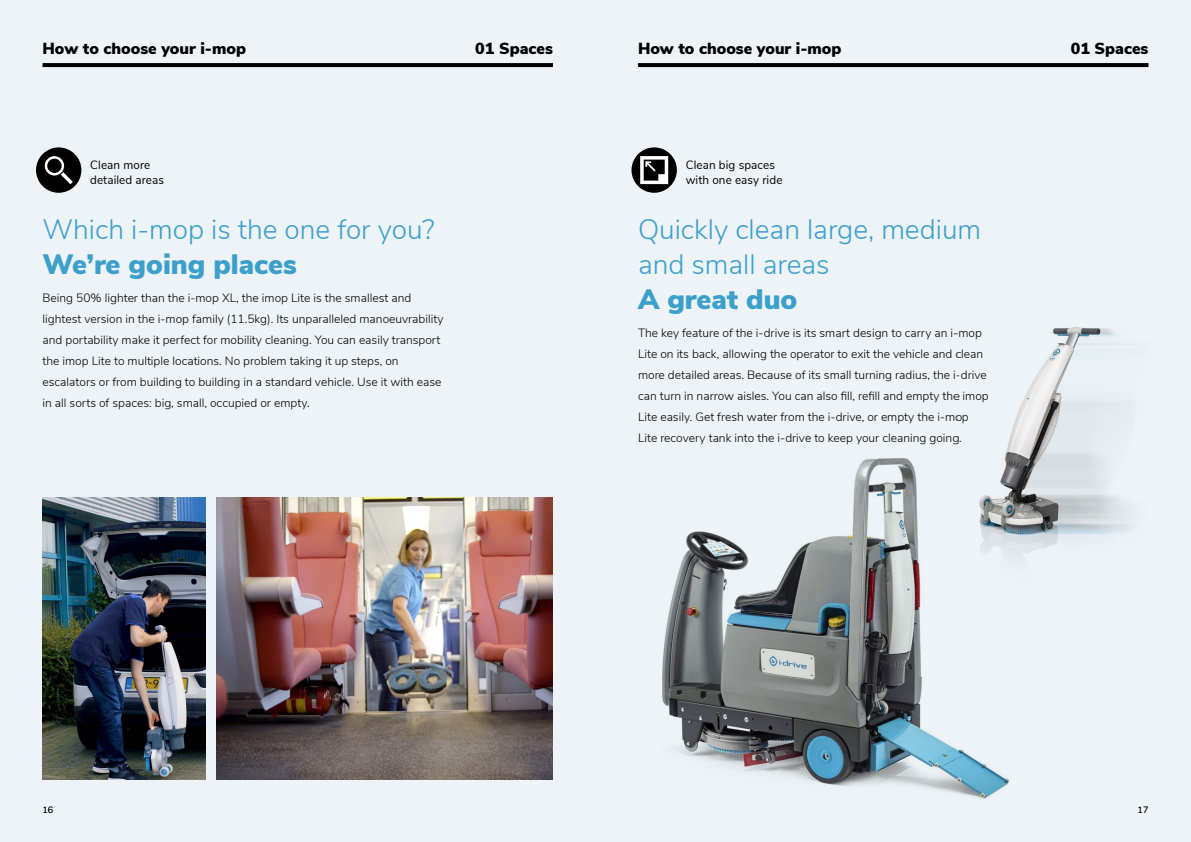
<style>
.page{position:relative;width:1191px;height:842px;background:#edf3f7}
.page>*{position:absolute;margin:0;border:0;box-sizing:border-box;transform-origin:0 0}
.t1{font:300 28px/35px "Nunito Sans";color:#3ca0cb}
.t2{font:900 28px "Nunito Sans";color:#3ca0cb}
.t3{font:900 16px "Nunito Sans";color:#000}
.t4{font:300 12px/21px "Nunito Sans";color:#000}
.t5{font:12px/15px "Nunito Sans";letter-spacing:.01em;color:#000}
.t6{font:300 9px "Nunito Sans";color:#000}
</style>
<div class="page">
<img style="left:662px;top:458px;width:347px;height:341px">
<img style="left:957px;top:327px;width:175px;height:259px">
<img style="left:978px;top:328px;width:97px;height:206px">
<svg style="left:631px;top:147px;width:46px;height:46px"></svg>
<svg style="left:640px;top:156px;width:28px;height:28px"></svg>
<img style="left:216px;top:498px;width:337px;height:282px">
<img style="left:43px;top:498px;width:162px;height:282px">
<div style="left:36px;top:147px;width:45px;height:46px;background:#000;border-radius:50%"></div>
<svg style="left:45px;top:156px;width:28px;height:28px"></svg>
<svg style="left:43px;top:63px;width:510px;height:4px;background:#040404"></svg>
<svg style="left:638px;top:63px;width:510px;height:4px;background:#040404"></svg>
<h2 class="t3" style="left:43px;top:36px;width:205px">How to choose your i-mop</h2>
<h2 class="t3" style="left:475px;top:36px;width:79px">01 Spaces</h2>
<h2 class="t3" style="left:638px;top:36px;width:205px">How to choose your i-mop</h2>
<h2 class="t3" style="left:1070px;top:36px;width:79px">01 Spaces</h2>
<p class="t5" style="left:90px;top:156px;width:75px">Clean more detailed areas</p>
<h1 class="t1" style="left:43px;top:210px;width:393px">Which i-mop is the one for you?</h1>
<h1 class="t2" style="left:43px;top:243px;width:256px">We’re going places</h1>
<p class="t4" style="left:43px;top:286px;width:402px">Being 50% lighter than the i-mop XL, the imop Lite is the smallest and lightest version in the i-mop family (11.5kg). Its unparalleled manoeuvrability and portability make it perfect for mobility cleaning. You can easily transport the imop Lite to multiple locations. No problem taking it up steps, on escalators or from building to building in a standard vehicle. Use it with ease in all sorts of spaces: big, small, occupied or empty.</p>
<p class="t5" style="left:685px;top:156px;width:98px">Clean big spaces with one easy ride</p>
<h1 class="t1" style="left:638px;top:210px;width:344px">Quickly clean large, medium and small areas</h1>
<h1 class="t2" style="left:638px;top:278px;width:161px">A great duo</h1>
<p class="t4" style="left:638px;top:321px;width:352px">The key feature of the i-drive is its smart design to carry an i-mop Lite on its back, allowing the operator to exit the vehicle and clean more detailed areas. Because of its small turning radius, the i-drive can turn in narrow aisles. You can also fill, refill and empty the imop Lite easily. Get fresh water from the i-drive, or empty the i-mop Lite recovery tank into the i-drive to keep your cleaning going.</p>
<p class="t6" style="left:43px;top:803px;width:12px">16</p>
<p class="t6" style="left:1137px;top:803px;width:12px">17</p>
</div>
